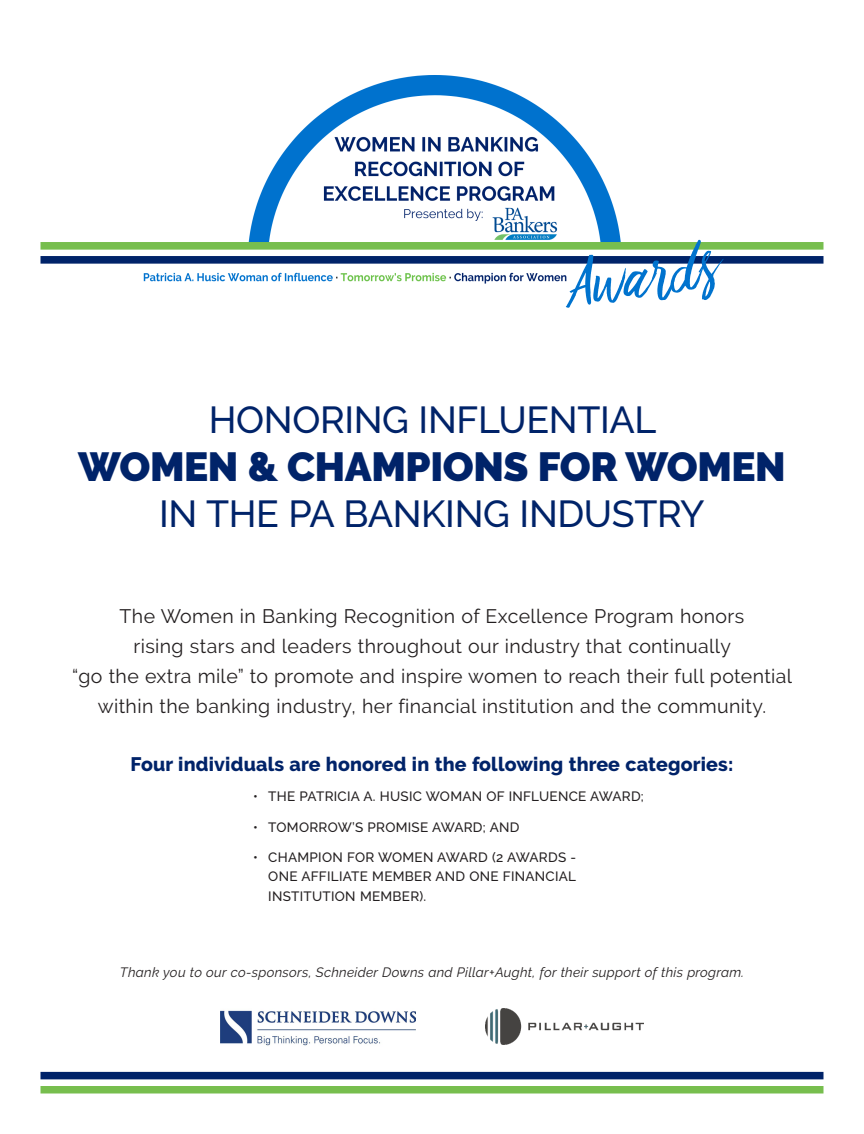
<style>
.page{position:relative;width:864px;height:1134px;background:#fff}
.page>*{position:absolute;margin:0;border:0;box-sizing:border-box;transform-origin:0 0}
.t1{font:72.45px "Bringshoot";color:#0073ce}
.t2{font:900 40.5px "Raleway";letter-spacing:-.01em;color:#002369}
.t3{font:500 37.5px "Raleway";letter-spacing:-.01em;color:#002369}
.t4{font:19.5px/30px "Raleway";letter-spacing:.02em;color:#231f20;text-align:center}
.t5{font:800 19.5px "Raleway";letter-spacing:.01em;color:#002369}
.t6{font:500 13.5px/19.5px "Raleway";letter-spacing:.02em;color:#231f20;text-align:justify}
.t7{font:italic 13.5px "Raleway";letter-spacing:.02em;color:#231f20}
</style>
<div class="page">
<img style="left:248px;top:76px;width:373px;height:166px">
<div style="left:40px;top:242px;width:784px;height:8px;background:#77be4e"></div>
<div style="left:40px;top:256px;width:784px;height:8px;background:#002369"></div>
<div style="left:40px;top:1086px;width:784px;height:8px;background:#77be4e"></div>
<div style="left:40px;top:1072px;width:784px;height:7px;background:#002369"></div>
<img style="left:143px;top:272px;width:424px;height:12px">
<img style="left:221px;top:1010px;width:195px;height:36px">
<img style="left:485px;top:1008px;width:158px;height:37px">
<p class="t1" style="left:570px;top:241px;width:149px;rotate:-6deg">Awards</p>
<p class="t3" style="left:209px;top:398px;width:449px">HONORING INFLUENTIAL</p>
<p class="t2" style="left:78px;top:443px;width:709px">WOMEN &amp; CHAMPIONS FOR WOMEN</p>
<p class="t3" style="left:159px;top:492px;width:547px">IN THE PA BANKING INDUSTRY</p>
<p class="t4" style="left:72px;top:602px;width:721px">The Women in Banking Recognition of Excellence Program honors<br>rising stars and leaders throughout our industry that continually<br>“go the extra mile” to promote and inspire women to reach their full potential within the banking industry, her financial institution and the community.</p>
<p class="t5" style="left:130px;top:753px;width:605px">Four individuals are honored in the following three categories:</p>
<p class="t6" style="left:253px;top:787px;width:392px">• THE PATRICIA A. HUSIC WOMAN OF INFLUENCE AWARD;</p>
<p class="t6" style="left:253px;top:817px;width:268px">• TOMORROW’S PROMISE AWARD; AND</p>
<p class="t6" style="left:268px;top:847px;width:309px;text-indent:-15px">• CHAMPION FOR WOMEN AWARD (2 AWARDS - ONE AFFILIATE MEMBER AND ONE FINANCIAL INSTITUTION MEMBER).</p>
<p class="t7" style="left:120px;top:965px;width:626px">Thank you to our co-sponsors, Schneider Downs and Pillar+Aught, for their support of this program.</p>
</div>
